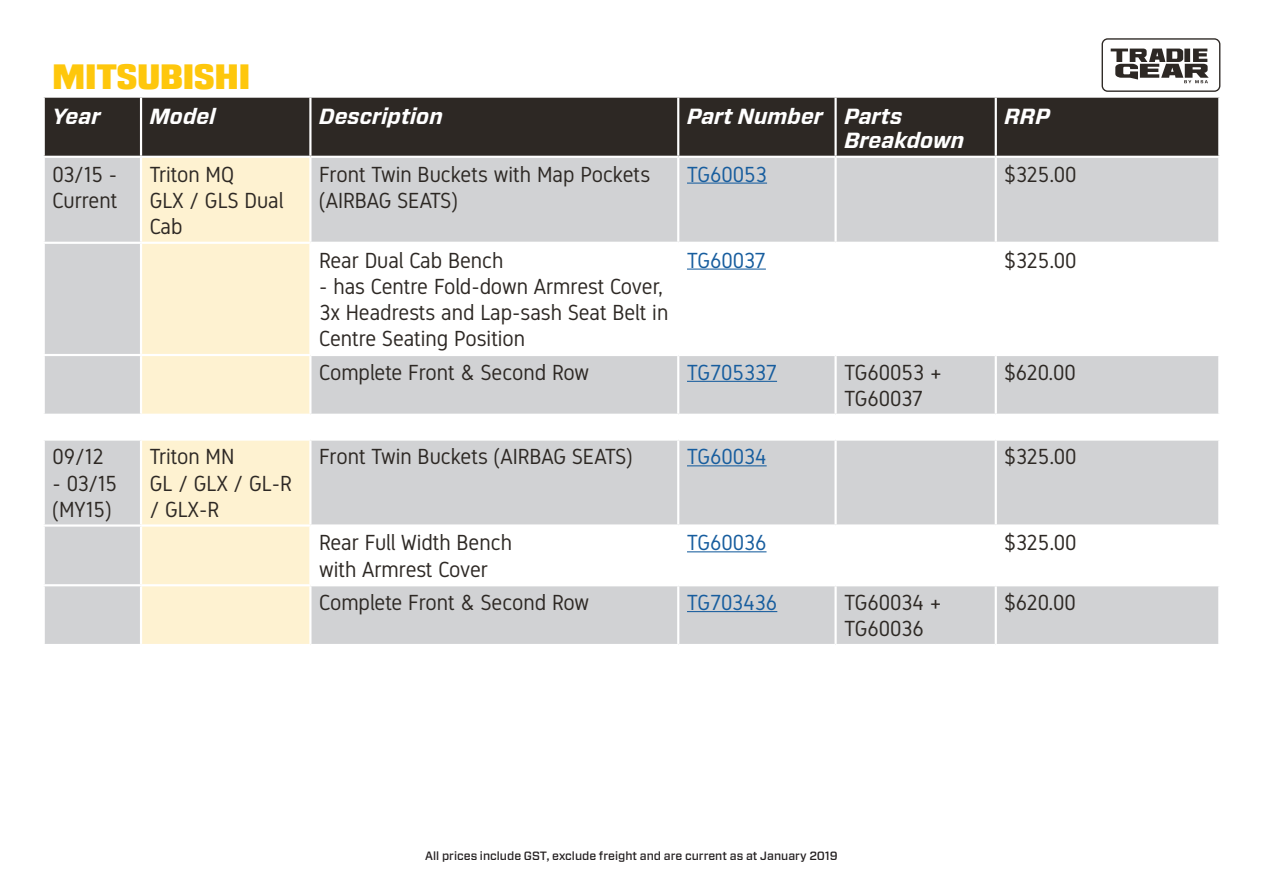
<style>
.page{position:relative;width:1263px;height:893px;background:#fff}
.page>*{position:absolute;margin:0;border:0;box-sizing:border-box;transform-origin:0 0}
.t1{font:700 32.85px "Built Titling Rg";color:#fec70c;scale:1.5 1}
.t2{font:21.9px/26.2px "Gidole";color:#2d2824}
.t3{font:italic 700 21.9px/24px "Forza";color:#fff}
.t4{font:21.9px "Gidole";letter-spacing:-.005em;color:#175d9e}
.t5{font:500 12px "Forza";color:#231f20}
</style>
<div class="page">
<div style="left:45px;top:98px;width:1173px;height:58px;background:#2d2824"></div>
<div style="left:45px;top:158px;width:95px;height:486px;background:#d1d2d4"></div>
<div style="left:142px;top:158px;width:167px;height:486px;background:#fef2d1"></div>
<div style="left:311px;top:158px;width:907px;height:486px;background:#d1d2d4"></div>
<svg style="left:311px;top:244px;width:907px;height:340px"></svg>
<hr style="left:140px;top:98px;width:2px;height:58px;background:#fff">
<hr style="left:309px;top:98px;width:2px;height:58px;background:#fff">
<hr style="left:677px;top:98px;width:2px;height:58px;background:#fff">
<hr style="left:834px;top:98px;width:3px;height:58px;background:#fff">
<hr style="left:995px;top:98px;width:2px;height:58px;background:#fff">
<hr style="left:677px;top:158px;width:2px;height:84px;background:#fff">
<hr style="left:834px;top:158px;width:3px;height:84px;background:#fff">
<hr style="left:995px;top:158px;width:2px;height:84px;background:#fff">
<hr style="left:43px;top:242px;width:98px;height:2px;background:#fff">
<hr style="left:141px;top:242px;width:169px;height:2px;background:#fff">
<hr style="left:310px;top:242px;width:368px;height:2px;background:#fff">
<hr style="left:678px;top:242px;width:158px;height:2px;background:#fff">
<hr style="left:677px;top:244px;width:2px;height:110px;background:#fff">
<hr style="left:836px;top:242px;width:160px;height:2px;background:#fff">
<hr style="left:834px;top:244px;width:3px;height:110px;background:#fff">
<hr style="left:996px;top:242px;width:224px;height:2px;background:#fff">
<hr style="left:995px;top:244px;width:2px;height:110px;background:#fff">
<hr style="left:677px;top:356px;width:2px;height:58px;background:#fff">
<hr style="left:834px;top:356px;width:3px;height:58px;background:#fff">
<hr style="left:995px;top:356px;width:2px;height:58px;background:#fff">
<hr style="left:43px;top:414px;width:98px;height:2px;background:#fff">
<hr style="left:141px;top:414px;width:169px;height:2px;background:#fff">
<hr style="left:310px;top:414px;width:368px;height:2px;background:#fff">
<hr style="left:678px;top:414px;width:158px;height:2px;background:#fff">
<hr style="left:836px;top:414px;width:160px;height:2px;background:#fff">
<hr style="left:996px;top:414px;width:224px;height:2px;background:#fff">
<hr style="left:43px;top:438px;width:98px;height:3px;background:#fff">
<hr style="left:141px;top:438px;width:169px;height:3px;background:#fff">
<hr style="left:310px;top:438px;width:368px;height:3px;background:#fff">
<hr style="left:678px;top:438px;width:158px;height:3px;background:#fff">
<hr style="left:677px;top:441px;width:2px;height:83px;background:#fff">
<hr style="left:836px;top:438px;width:160px;height:3px;background:#fff">
<hr style="left:834px;top:441px;width:3px;height:83px;background:#fff">
<hr style="left:996px;top:438px;width:224px;height:3px;background:#fff">
<hr style="left:995px;top:441px;width:2px;height:83px;background:#fff">
<hr style="left:43px;top:524px;width:98px;height:3px;background:#fff">
<hr style="left:141px;top:524px;width:169px;height:3px;background:#fff">
<hr style="left:310px;top:524px;width:368px;height:3px;background:#fff">
<hr style="left:678px;top:524px;width:158px;height:3px;background:#fff">
<hr style="left:677px;top:527px;width:2px;height:57px;background:#fff">
<hr style="left:836px;top:524px;width:160px;height:3px;background:#fff">
<hr style="left:834px;top:527px;width:3px;height:57px;background:#fff">
<hr style="left:996px;top:524px;width:224px;height:3px;background:#fff">
<hr style="left:995px;top:527px;width:2px;height:57px;background:#fff">
<hr style="left:677px;top:586px;width:2px;height:58px;background:#fff">
<hr style="left:834px;top:586px;width:3px;height:58px;background:#fff">
<hr style="left:995px;top:586px;width:2px;height:58px;background:#fff">
<hr style="left:43px;top:354px;width:98px;height:2px;background:#fff">
<hr style="left:141px;top:354px;width:169px;height:2px;background:#fff">
<hr style="left:310px;top:354px;width:368px;height:2px;background:#fff">
<hr style="left:678px;top:354px;width:158px;height:2px;background:#fff">
<hr style="left:836px;top:354px;width:160px;height:2px;background:#fff">
<hr style="left:996px;top:354px;width:224px;height:2px;background:#fff">
<hr style="left:43px;top:584px;width:98px;height:2px;background:#fff">
<hr style="left:141px;top:584px;width:169px;height:2px;background:#fff">
<hr style="left:310px;top:584px;width:368px;height:2px;background:#fff">
<hr style="left:678px;top:584px;width:158px;height:2px;background:#fff">
<hr style="left:836px;top:584px;width:160px;height:2px;background:#fff">
<hr style="left:996px;top:584px;width:224px;height:2px;background:#fff">
<hr style="left:687px;top:183px;width:80px;height:1px;background:#175d9e">
<hr style="left:687px;top:269px;width:79px;height:1px;background:#175d9e">
<hr style="left:687px;top:381px;width:90px;height:1px;background:#175d9e">
<hr style="left:687px;top:465px;width:80px;height:1px;background:#175d9e">
<hr style="left:687px;top:551px;width:79px;height:1px;background:#175d9e">
<hr style="left:687px;top:611px;width:90px;height:1px;background:#175d9e">
<svg style="left:1101px;top:38px;width:119px;height:54px"></svg>
<h1 class="t1" style="left:52px;top:57px;width:133px">MITSUBISHI</h1>
<p class="t3" style="left:52px;top:104px;width:50px">Year</p>
<p class="t3" style="left:150px;top:104px;width:67px">Model</p>
<p class="t3" style="left:319px;top:104px;width:125px">Description</p>
<p class="t3" style="left:844px;top:104px;width:121px;text-indent:-157px">Part Number Parts<br>Breakdown</p>
<p class="t3" style="left:1004px;top:104px;width:47px">RRP</p>
<p class="t2" style="left:52px;top:161px;width:66px">03/15 -<br>Current</p>
<p class="t2" style="left:150px;top:161px;width:135px">Triton MQ<br>GLX / GLS Dual<br>Cab</p>
<p class="t2" style="left:319px;top:161px;width:333px">Front Twin Buckets with Map Pockets (AIRBAG SEATS)</p>
<p class="t4" style="left:687px;top:161px;width:81px">TG60053</p>
<p class="t2" style="left:1004px;top:161px;width:74px">$325.00</p>
<p class="t2" style="left:319px;top:247px;width:186px">Rear Dual Cab Bench</p>
<p class="t2" style="left:319px;top:273px;width:351px">- has Centre Fold-down Armrest Cover,<br>3x Headrests and Lap-sash Seat Belt in<br>Centre Seating Position</p>
<p class="t4" style="left:687px;top:247px;width:80px">TG60037</p>
<p class="t2" style="left:1004px;top:247px;width:74px">$325.00</p>
<p class="t2" style="left:52px;top:443px;width:53px">09/12</p>
<p class="t2" style="left:52px;top:470px;width:66px">- 03/15 (MY15)</p>
<p class="t2" style="left:319px;top:359px;width:272px">Complete Front &amp; Second Row</p>
<p class="t4" style="left:687px;top:359px;width:92px">TG705337</p>
<p class="t2" style="left:844px;top:359px;width:99px">TG60053 +<br>TG60037</p>
<p class="t2" style="left:1004px;top:359px;width:73px">$620.00</p>
<p class="t2" style="left:150px;top:443px;width:144px">Triton MN<br>GL / GLX / GL-R / GLX-R</p>
<p class="t2" style="left:319px;top:443px;width:315px">Front Twin Buckets (AIRBAG SEATS)</p>
<p class="t4" style="left:687px;top:444px;width:81px">TG60034</p>
<p class="t2" style="left:1004px;top:443px;width:74px">$325.00</p>
<p class="t2" style="left:319px;top:529px;width:194px">Rear Full Width Bench with Armrest Cover</p>
<p class="t4" style="left:687px;top:530px;width:81px">TG60036</p>
<p class="t2" style="left:1004px;top:529px;width:74px">$325.00</p>
<p class="t2" style="left:319px;top:589px;width:272px">Complete Front &amp; Second Row</p>
<p class="t4" style="left:687px;top:590px;width:92px">TG703436</p>
<p class="t2" style="left:844px;top:589px;width:99px">TG60034 +<br>TG60036</p>
<p class="t2" style="left:1004px;top:589px;width:73px">$620.00</p>
<p class="t5" style="left:425px;top:848px;width:414px">All prices include GST, exclude freight and are current as at January 2019</p>
</div>
